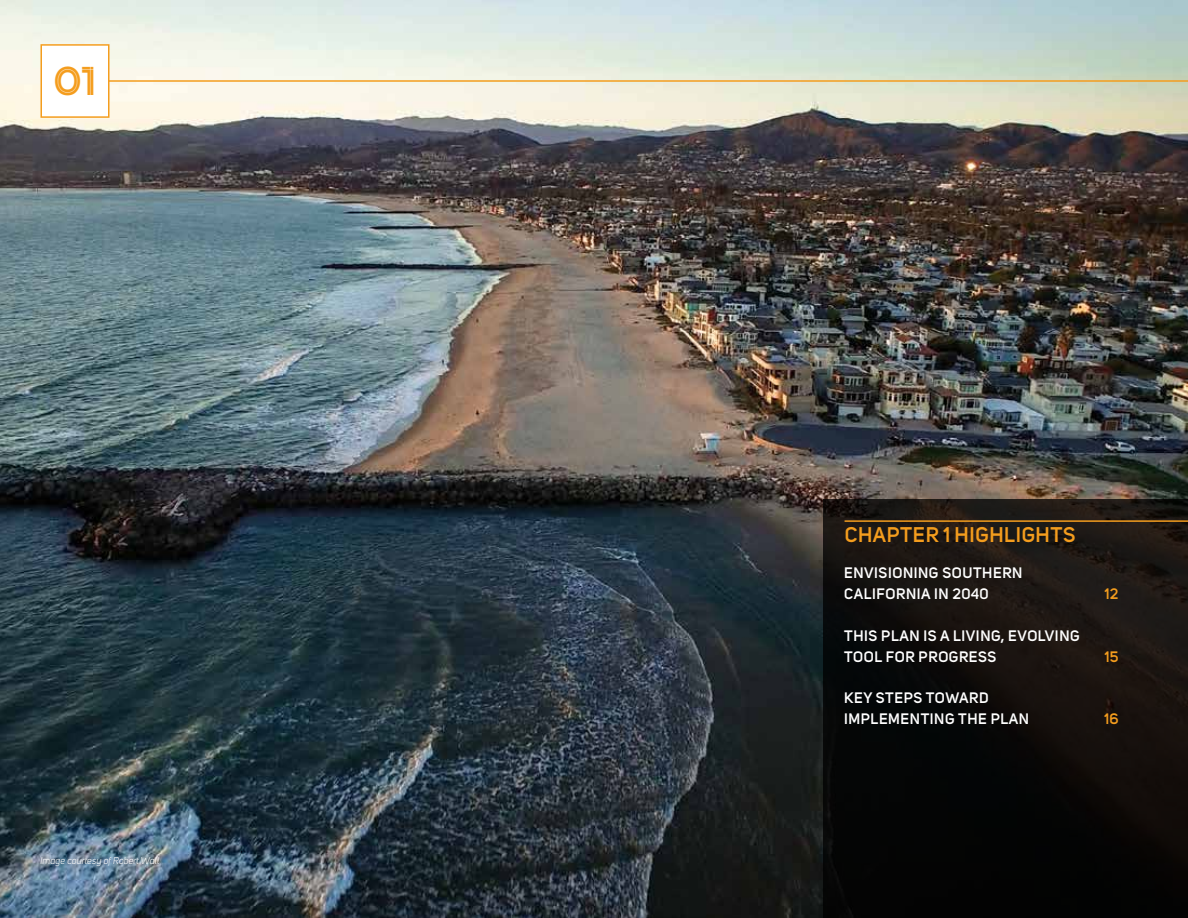
<style>
.page{position:relative;width:1188px;height:918px;background:#fff}
.page>*{position:absolute;margin:0;border:0;box-sizing:border-box;transform-origin:0 0}
.t1{font:37.5px "Pontiac Inline";color:#f49d1e}
.t2{font:600 21px "Uni Sans";letter-spacing:.03em;color:#f49d1e}
.t3{font:600 15px/21px "Uni Sans";letter-spacing:.04em;color:#fff}
.t4{font:600 15px "Uni Sans";color:#f49d1e}
.t5{font:italic 9.75px "Uni Sans";color:#fff}
</style>
<div class="page">
<img style="left:0;top:0;width:1188px;height:918px">
<hr style="left:104px;top:80px;width:1084px;height:2px;background:#f49d1e">
<div style="left:41px;top:45px;width:68px;height:72px;background:#fff"></div>
<div style="left:40px;top:44px;width:70px;height:74px;border:2px solid #f49d1e"></div>
<svg style="left:824px;top:500px;width:364px;height:418px;background:#100d0b"></svg>
<hr style="left:845px;top:520px;width:343px;height:2px;background:#f49d1e">
<h1 class="t1" style="left:54px;top:58px;width:43px">01</h1>
<p class="t5" style="left:40px;top:855px;width:120px">Image courtesy of Robert Wall</p>
<h2 class="t2" style="left:845px;top:519px;width:232px">CHAPTER 1 HIGHLIGHTS</h2>
<p class="t3" style="left:844px;top:562px;width:180px">ENVISIONING SOUTHERN<br>CALIFORNIA IN 2040</p>
<p class="t3" style="left:844px;top:624px;width:237px">THIS PLAN IS A LIVING, EVOLVING<br>TOOL FOR PROGRESS</p>
<p class="t3" style="left:844px;top:686px;width:186px">KEY STEPS TOWARD<br>IMPLEMENTING THE PLAN</p>
<p class="t4" style="left:1105px;top:583px;width:15px">12</p>
<p class="t4" style="left:1105px;top:645px;width:15px">15</p>
<p class="t4" style="left:1104px;top:707px;width:16px">16</p>
</div>
